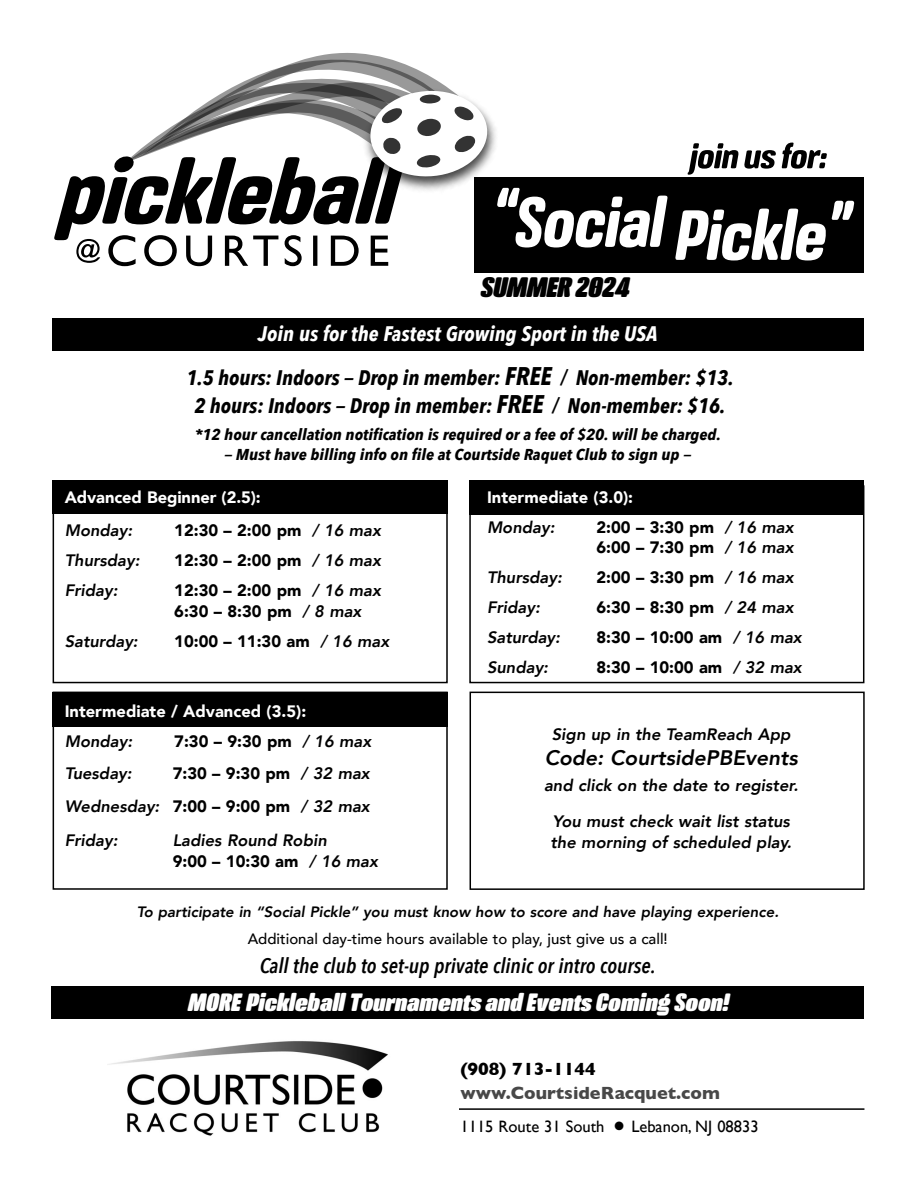
<style>
.page{position:relative;width:918px;height:1188px;background:#fff}
.page>*{position:absolute;margin:0;border:0;box-sizing:border-box;transform-origin:0 0}
.t1{font:italic 800 27px "Crossfit Core";color:#000}
.t2{font:italic 800 24px "Crossfit Core";letter-spacing:.005em;color:#fff}
.t3{font:italic 700 21px "Avenir Next Condensed";color:#000}
.t4{font:italic 600 21px "Avenir Next Condensed";color:#000}
.t5{font:italic 700 21px "Avenir Next Condensed";letter-spacing:.005em;color:#fff}
.t6{font:italic 800 21px "Avenir";color:#000}
.t7{font:700 18px "Gill Sans";color:#484848}
.t8{font:700 18px "Gill Sans";color:#000}
.t9{font:900 16.5px "Avenir";color:#000}
.t10{font:italic 800 16.5px/21px "Avenir";color:#000}
.t11{font:900 16.5px "Avenir";color:#fff}
.t12{font:16.5px "Gill Sans";color:#000}
.t13{font:italic 700 15.75px "Avenir Next Condensed";color:#000;scale:1.1 1}
.t14{font:italic 800 15px "Avenir";color:#000}
.t15{font:500 15px "Avenir";color:#000}
.s1{font-size:25.5px}
.s2{font-weight:800;font-style:italic}
.s3{font-weight:900;font-style:normal}
</style>
<div class="page">
<div style="left:53px;top:480px;width:395px;height:33px;background:#000"></div>
<div style="left:469px;top:480px;width:395px;height:34px;background:#000"></div>
<div style="left:53px;top:693px;width:395px;height:34px;background:#000"></div>
<div style="left:53px;top:485px;width:395px;height:198px;border:2px solid #000"></div>
<div style="left:53px;top:692px;width:395px;height:198px;border:2px solid #000"></div>
<div style="left:470px;top:692px;width:395px;height:198px;border:2px solid #000"></div>
<div style="left:469px;top:485px;width:395px;height:198px;border:2px solid #000"></div>
<div style="left:475px;top:177px;width:389px;height:95px;background:#000"></div>
<div style="left:52px;top:319px;width:812px;height:32px;background:#000"></div>
<img style="left:108px;top:1041px;width:280px;height:95px">
<hr style="left:459px;top:1108px;width:405px;height:2px;background:#000">
<div style="left:51px;top:987px;width:813px;height:32px;background:#000"></div>
<svg style="left:675px;top:201px;width:179px;height:59px"></svg>
<svg style="left:54px;top:52px;width:614px;height:214px"></svg>
<svg style="left:688px;top:143px;width:139px;height:32px"></svg>
<p class="t1" style="left:480px;top:276px;width:151px">SUMMER 2024</p>
<p class="t5" style="left:258px;top:320px;width:401px">Join us for the Fastest Growing Sport in the USA</p>
<p class="t3" style="left:186px;top:364px;width:549px">1.5 hours: Indoors — Drop in member: <span class="s1">FREE</span> / Non-member: $13.</p>
<p class="t3" style="left:195px;top:392px;width:532px">2 hours: Indoors — Drop in member: <span class="s1">FREE</span> / Non-member: $16.</p>
<p class="t13" style="left:195px;top:425px;width:480px">*12 hour cancellation notification is required or a fee of $20. will be charged.</p>
<p class="t13" style="left:224px;top:444px;width:426px">— Must have billing info on file at Courtside Raquet Club to sign up —</p>
<p class="t11" style="left:65px;top:487px;width:198px">Advanced Beginner (2.5):</p>
<p class="t10" style="left:65px;top:521px;width:69px">Monday:</p>
<p class="t9" style="left:174px;top:520px;width:208px">12:30 – 2:00 pm <span class="s2">/ 16 max</span></p>
<p class="t10" style="left:65px;top:551px;width:76px">Thursday:</p>
<p class="t9" style="left:174px;top:550px;width:208px">12:30 – 2:00 pm <span class="s2">/ 16 max</span></p>
<p class="t10" style="left:65px;top:581px;width:54px">Friday:</p>
<p class="t9" style="left:174px;top:580px;width:208px">12:30 – 2:00 pm <span class="s2">/ 16 max</span></p>
<p class="t9" style="left:174px;top:601px;width:189px">6:30 – 8:30 pm <span class="s2">/ 8 max</span></p>
<p class="t10" style="left:65px;top:632px;width:75px">Saturday:</p>
<p class="t9" style="left:174px;top:631px;width:217px">10:00 – 11:30 am <span class="s2">/ 16 max</span></p>
<p class="t11" style="left:65px;top:701px;width:243px">Intermediate / Advanced (3.5):</p>
<p class="t10" style="left:65px;top:732px;width:69px">Monday:</p>
<p class="t9" style="left:174px;top:731px;width:199px">7:30 – 9:30 pm <span class="s2">/ 16 max</span></p>
<p class="t10" style="left:65px;top:763px;width:68px">Tuesday:</p>
<p class="t9" style="left:173px;top:762px;width:199px">7:30 – 9:30 pm <span class="s2">/ 32 max</span></p>
<p class="t10" style="left:65px;top:796px;width:307px">Wednesday: <span class="s3">7:00 – 9:00 pm</span> / 32 max</p>
<p class="t10" style="left:65px;top:831px;width:54px">Friday:</p>
<p class="t10" style="left:173px;top:831px;width:156px">Ladies Round Robin</p>
<p class="t9" style="left:173px;top:851px;width:207px">9:00 – 10:30 am <span class="s2">/ 16 max</span></p>
<p class="t11" style="left:487px;top:487px;width:148px">Intermediate (3.0):</p>
<p class="t10" style="left:487px;top:518px;width:69px">Monday:</p>
<p class="t9" style="left:597px;top:517px;width:199px">2:00 – 3:30 pm <span class="s2">/ 16 max</span></p>
<p class="t9" style="left:597px;top:536px;width:199px">6:00 – 7:30 pm <span class="s2">/ 16 max</span></p>
<p class="t10" style="left:487px;top:567px;width:76px">Thursday:</p>
<p class="t9" style="left:597px;top:566px;width:199px">2:00 – 3:30 pm <span class="s2">/ 16 max</span></p>
<p class="t10" style="left:487px;top:597px;width:54px">Friday:</p>
<p class="t9" style="left:597px;top:596px;width:199px">6:30 – 8:30 pm <span class="s2">/ 24 max</span></p>
<p class="t10" style="left:487px;top:627px;width:75px">Saturday:</p>
<p class="t9" style="left:597px;top:626px;width:207px">8:30 – 10:00 am <span class="s2">/ 16 max</span></p>
<p class="t10" style="left:487px;top:657px;width:63px">Sunday:</p>
<p class="t9" style="left:597px;top:656px;width:207px">8:30 – 10:00 am <span class="s2">/ 32 max</span></p>
<p class="t10" style="left:552px;top:724px;width:240px">Sign up in the TeamReach App</p>
<p class="t6" style="left:545px;top:744px;width:254px">Code: CourtsidePBEvents</p>
<p class="t10" style="left:544px;top:775px;width:256px">and click on the date to register.</p>
<p class="t10" style="left:551px;top:811px;width:243px">You must check wait list status the morning of scheduled play.</p>
<p class="t14" style="left:137px;top:902px;width:644px">To participate in “Social Pickle” you must know how to score and have playing experience.</p>
<p class="t15" style="left:248px;top:929px;width:422px">Additional day-time hours available to play, just give us a call!</p>
<p class="t4" style="left:260px;top:952px;width:398px">Call the club to set-up private clinic or intro course.</p>
<p class="t2" style="left:188px;top:993px;width:542px">MORE Pickleball Tournaments and Events Coming Soon!</p>
<p class="t8" style="left:460px;top:1058px;width:137px">(908) 713-1144</p>
<p class="t7" style="left:460px;top:1082px;width:261px">www.CourtsideRacquet.com</p>
<p class="t12" style="left:460px;top:1116px;width:300px">1115 Route 31 South ● Lebanon, NJ 08833</p>
</div>
